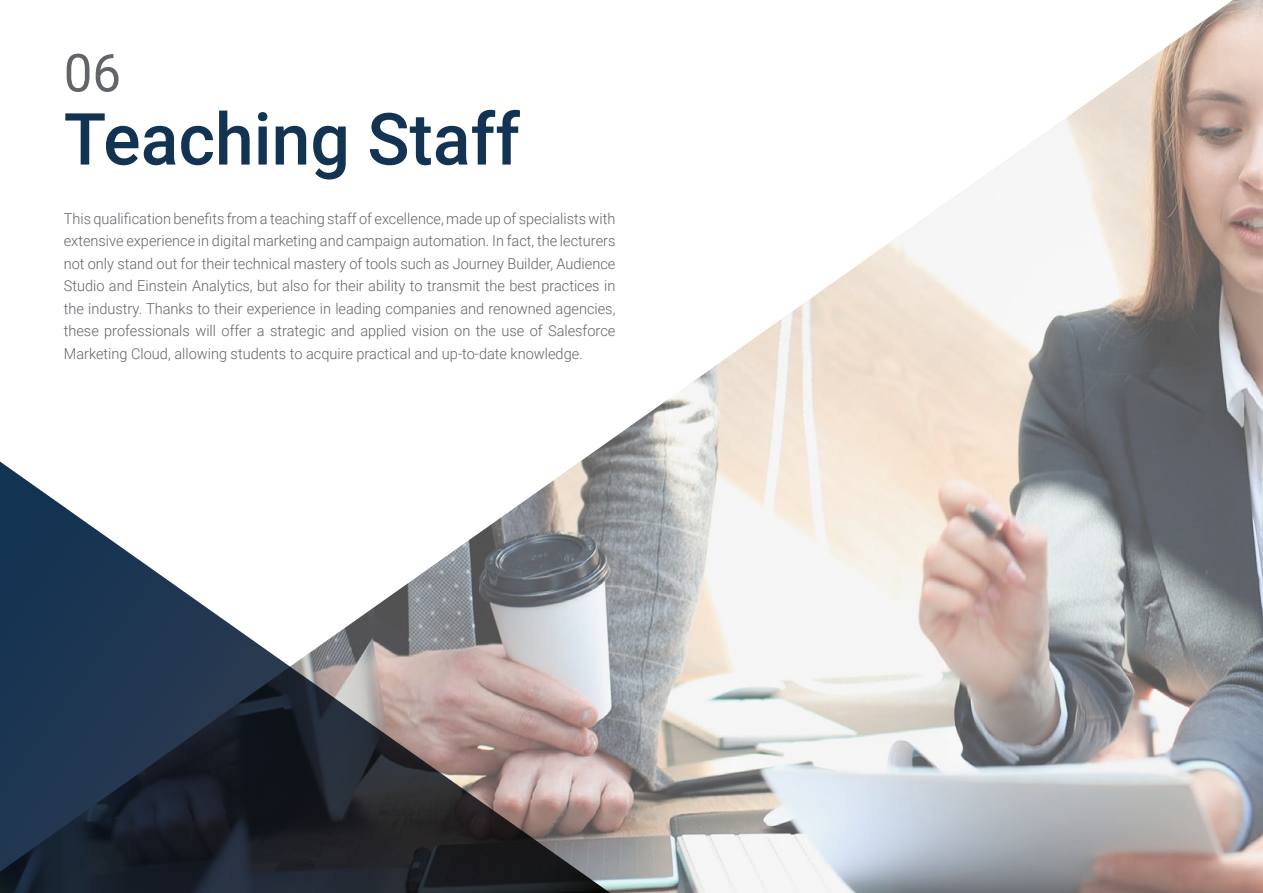
<style>
.page{position:relative;width:1263px;height:893px;background:#fff}
.page>*{position:absolute;margin:0;border:0;box-sizing:border-box;transform-origin:0 0}
.t1{font:500 72px "Roboto";color:#123352}
.t2{font:52.5px "Roboto";color:#61646a}
.t3{font:300 15px/22.5px "Roboto";color:#61646a;text-align:justify}
</style>
<div class="page">
<img style="left:602px;top:0;width:661px;height:893px">
<svg style="left:0;top:446px;width:640px;height:447px"></svg>
<h2 class="t2" style="left:64px;top:36px;width:59px">06</h2>
<h1 class="t1" style="left:64px;top:89px;width:458px">Teaching Staff</h1>
<p class="t3" style="left:64px;top:207px;width:553px">This qualification benefits from a teaching staff of excellence, made up of specialists with extensive experience in digital marketing and campaign automation. In fact, the lecturers not only stand out for their technical mastery of tools such as Journey Builder, Audience Studio and Einstein Analytics, but also for their ability to transmit the best practices in the industry. Thanks to their experience in leading companies and renowned agencies, these professionals will offer a strategic and applied vision on the use of Salesforce Marketing Cloud, allowing students to acquire practical and up-to-date knowledge.</p>
</div>
